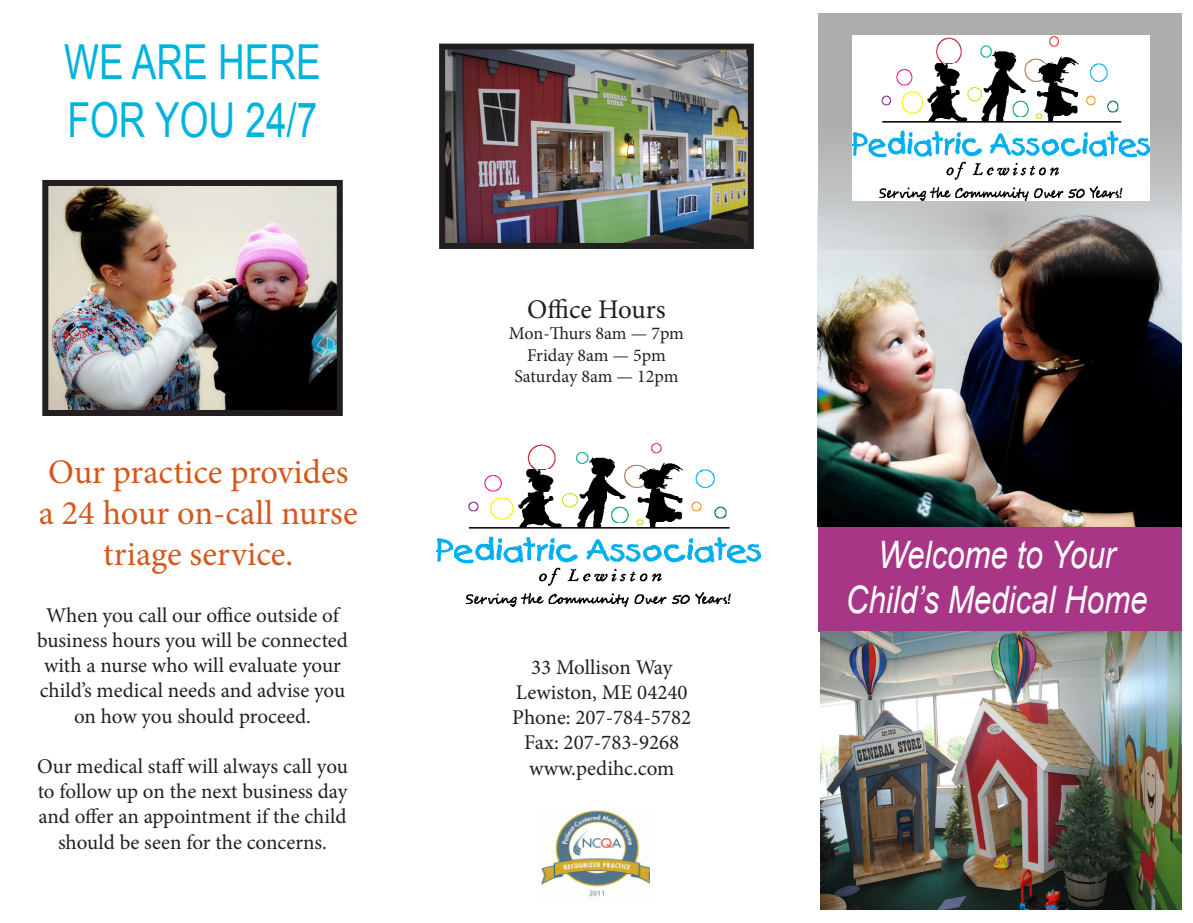
<style>
.page{position:relative;width:1193px;height:923px;background:#fff}
.page>*{position:absolute;margin:0;border:0;box-sizing:border-box;transform-origin:0 0}
.t1{font:48.3px/57.9px "Arial";color:#00b3de;scale:.77 1}
.t2{font:italic 37.8px/45.5px "Arial";color:#fff;text-align:center;scale:.83 1}
.t3{font:34.5px/41.4px "Minion Pro";color:#d5571b;text-align:center}
.t4{font:27px "Minion Pro";letter-spacing:-.005em;color:#231f20}
.t5{font:21px/25.2px "Minion Pro";color:#231f20;text-align:center}
.t6{font:18px "Minion Pro";letter-spacing:-.005em;color:#231f20}
</style>
<div class="page">
<img style="left:437px;top:443px;width:324px;height:163px">
<img style="left:541px;top:810px;width:108px;height:87px">
<img style="left:446px;top:51px;width:301px;height:191px">
<div style="left:439px;top:44px;width:315px;height:205px;border:6px solid #231f20"></div>
<img style="left:49px;top:187px;width:287px;height:222px">
<div style="left:42px;top:180px;width:301px;height:236px;border:6px solid #231f20"></div>
<div style="left:818px;top:526px;width:363px;height:105px;background:#a93587"></div>
<div style="left:818px;top:13px;width:363px;height:237px;background:#abaead"></div>
<img style="left:818px;top:170px;width:363px;height:356px">
<img style="left:853px;top:36px;width:296px;height:164px">
<img style="left:820px;top:631px;width:361px;height:278px">
<p class="t1" style="left:64px;top:33px;width:335px">WE ARE HERE<br>FOR YOU 24/7</p>
<p class="t3" style="left:39px;top:451px;width:320px">Our practice provides a 24 hour on-call nurse triage service.</p>
<p class="t5" style="left:37px;top:602px;width:312px">When you call our office outside of business hours you will be connected with a nurse who will evaluate your child’s medical needs and advise you on how you should proceed.</p>
<p class="t5" style="left:37px;top:753px;width:312px">Our medical staff will always call you to follow up on the next business day and offer an appointment if the child should be seen for the concerns.</p>
<p class="t4" style="left:527px;top:291px;width:140px">Office Hours</p>
<p class="t6" style="left:509px;top:321px;width:177px">Mon-Thurs 8am — 7pm</p>
<p class="t6" style="left:527px;top:343px;width:140px">Friday 8am — 5pm</p>
<p class="t6" style="left:514px;top:364px;width:166px">Saturday 8am — 12pm</p>
<p class="t5" style="left:531px;top:654px;width:143px">33 Mollison Way</p>
<p class="t5" style="left:516px;top:679px;width:173px">Lewiston, ME 04240</p>
<p class="t5" style="left:512px;top:705px;width:180px">Phone: 207-784-5782</p>
<p class="t5" style="left:524px;top:730px;width:157px">Fax: 207-783-9268</p>
<p class="t5" style="left:529px;top:755px;width:147px">www.pedihc.com</p>
<p class="t2" style="left:846px;top:532px;width:365px">Welcome to Your<br>Child’s Medical Home</p>
</div>
